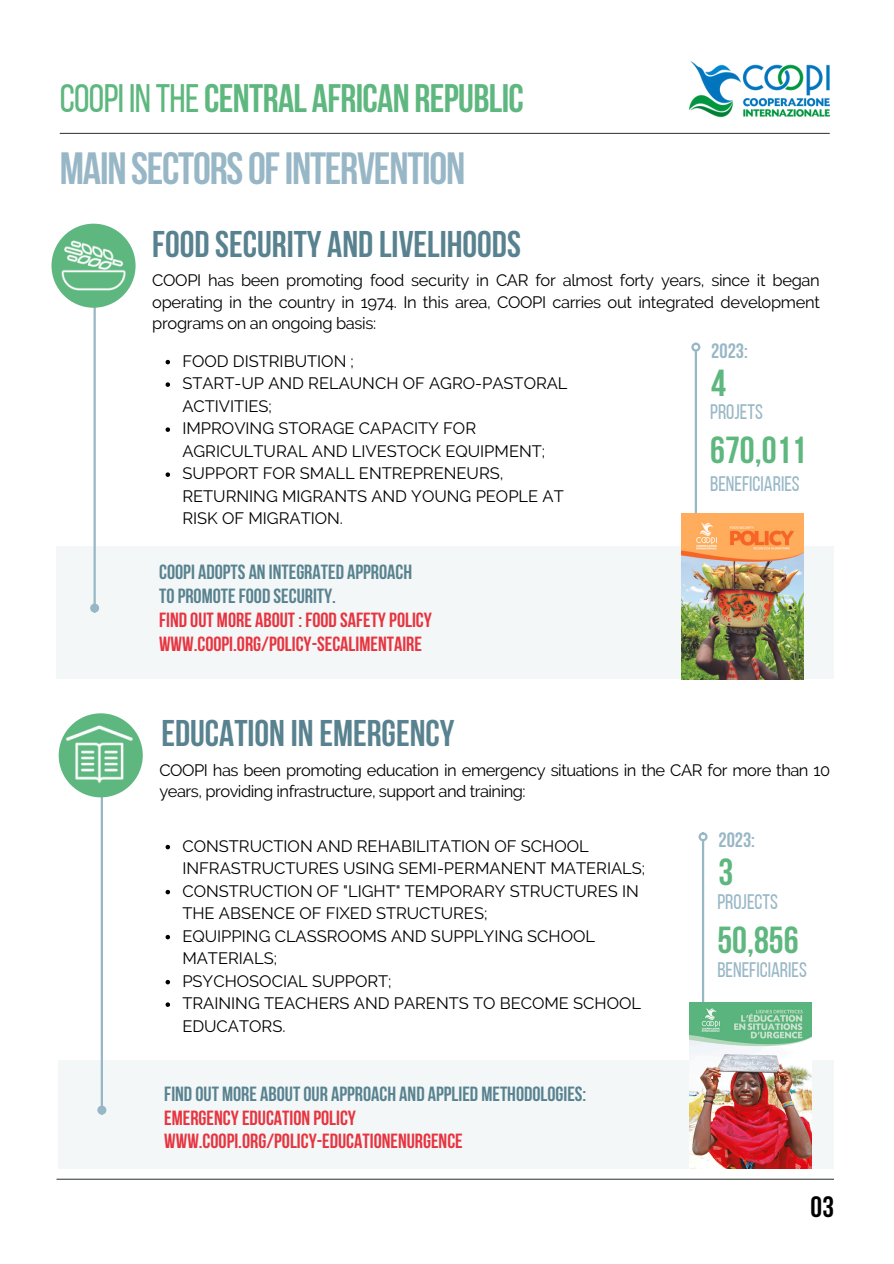
<style>
.page{position:relative;width:894px;height:1264px;background:#fff}
.page>*{position:absolute;margin:0;border:0;box-sizing:border-box;transform-origin:0 0}
.t1{font:700 45px "Bebas Neue";letter-spacing:-.025em;color:#98b7c6}
.t2{font:700 39.6px "Bebas Neue";letter-spacing:-.015em;color:#5db77e}
.t3{font:700 37.5px "Bebas Neue";color:#5db77e}
.t4{font:700 37.05px "Bebas Neue";color:#58828f}
.t5{font:700 29.25px "Bebas Neue";color:#000}
.t6{font:21px "Bebas Neue";color:#98b7c6}
.t7{font:700 20.7px "Bebas Neue";color:#98b7c6}
.t8{font:700 20.4px/24px "Bebas Neue";color:#e7343f}
.t9{font:16.5px/22.5px "Raleway";color:#000}
.t10{font:16.5px/21.3px "Raleway";letter-spacing:-.03em;color:#000}
.s1{font-weight:400}
.s2{color:#58828f}
</style>
<div class="page">
<div style="left:56px;top:546px;width:777px;height:133px;background:#f3f7f8"></div>
<hr style="left:93px;top:305px;width:3px;height:299px;background:#98b7c6">
<div style="left:91px;top:604px;width:7px;height:7px;background:#98b7c6;border-radius:50%"></div>
<div style="left:90px;top:603px;width:9px;height:9px;border:2px solid #98b7c6;border-radius:50%"></div>
<div style="left:51px;top:224px;width:84px;height:84px;background:#5db77e;border-radius:50%"></div>
<hr style="left:56px;top:1178px;width:777px;height:1px;background:#414747">
<img style="left:689px;top:62px;width:140px;height:56px">
<hr style="left:60px;top:133px;width:769px;height:1px;background:#414747">
<hr style="left:694px;top:351px;width:2px;height:189px;background:#98b7c6">
<div style="left:691px;top:342px;width:9px;height:9px;border:2px solid #98b7c6;border-radius:50%"></div>
<img style="left:681px;top:513px;width:122px;height:166px">
<div style="left:59px;top:1060px;width:774px;height:108px;background:#f3f7f8"></div>
<hr style="left:101px;top:790px;width:2px;height:316px;background:#98b7c6">
<div style="left:98px;top:1106px;width:7px;height:7px;background:#98b7c6;border-radius:50%"></div>
<div style="left:97px;top:1105px;width:9px;height:9px;border:2px solid #98b7c6;border-radius:50%"></div>
<div style="left:59px;top:713px;width:84px;height:84px;background:#5db77e;border-radius:50%"></div>
<img style="left:66px;top:718px;width:68px;height:75px">
<hr style="left:701px;top:840px;width:3px;height:189px;background:#98b7c6">
<div style="left:698px;top:832px;width:9px;height:9px;border:2px solid #98b7c6;border-radius:50%"></div>
<img style="left:689px;top:1002px;width:122px;height:166px">
<img style="left:57px;top:226px;width:78px;height:75px">
<svg style="left:165px;top:360px;width:5px;height:4px"></svg>
<svg style="left:165px;top:382px;width:5px;height:5px"></svg>
<svg style="left:165px;top:427px;width:5px;height:5px"></svg>
<svg style="left:165px;top:472px;width:5px;height:5px"></svg>
<svg style="left:165px;top:844px;width:5px;height:5px"></svg>
<svg style="left:165px;top:889px;width:5px;height:5px"></svg>
<svg style="left:165px;top:934px;width:5px;height:5px"></svg>
<svg style="left:165px;top:979px;width:5px;height:5px"></svg>
<svg style="left:165px;top:1002px;width:5px;height:4px"></svg>
<h1 class="t2" style="left:60px;top:82px;width:465px"><span class="s1">COOPI IN THE</span>CENTRAL AFRICAN REPUBLIC</h1>
<h4 class="t1" style="left:60px;top:150px;width:407px">MAINSECTORSOFINTERVENTION</h4>
<h3 class="t4" style="left:152px;top:229px;width:370px">FOOD SECURITY AND LIVELIHOODS</h3>
<p class="t9" style="left:152px;top:270px;width:669px;line-height:21.3px;text-align:justify">COOPI has been promoting food security in CAR for almost forty years, since it began operating in the country in 1974. In this area, COOPI carries out integrated development programs on an ongoing basis:</p>
<p class="t9" style="left:182px;top:349px;width:173px">FOOD DISTRIBUTION ;</p>
<p class="t9" style="left:182px;top:372px;width:386px">START-UP AND RELAUNCH OF AGRO-PASTORAL<br>ACTIVITIES;</p>
<p class="t9" style="left:182px;top:417px;width:364px">IMPROVING STORAGE CAPACITY FOR<br>AGRICULTURAL AND LIVESTOCK EQUIPMENT;</p>
<h5 class="t9" style="left:182px;top:462px;width:383px">SUPPORT FOR SMALL ENTREPRENEURS,<br>RETURNING MIGRANTS AND YOUNG PEOPLE AT<br>RISK OF MIGRATION.</h5>
<p class="t8" style="left:159px;top:562px;width:274px"><span class="s2">COOPI ADOPTS AN INTEGRATED APPROACH TOPROMOTEFOOD SECURITY.<br></span>FIND OUT MORE ABOUT: FOOD SAFETYPOLICY WWW.COOPI.ORG/POLICY-SECALIMENTAIRE</p>
<h3 class="t4" style="left:161px;top:718px;width:294px">EDUCATION IN EMERGENCY</h3>
<p class="t7" style="left:711px;top:342px;width:38px">2023:</p>
<h6 class="t3" style="left:711px;top:367px;width:16px">4</h6>
<p class="t6" style="left:710px;top:403px;width:54px">PROJETS</p>
<h3 class="t3" style="left:710px;top:435px;width:98px">670,011</h3>
<h5 class="t6" style="left:710px;top:475px;width:91px">BENEFICIARIES</h5>
<h5 class="t10" style="left:159px;top:759px;width:672px">COOPI has been promoting education in emergency situations in the CAR for more than 10 years, providing infrastructure, support and training:</h5>
<h3 class="t9" style="left:182px;top:834px;width:464px">CONSTRUCTION AND REHABILITATION OF SCHOOL<br>INFRASTRUCTURES USING SEMI-PERMANENT MATERIALS;</h3>
<h5 class="t9" style="left:182px;top:879px;width:458px">CONSTRUCTION OF "LIGHT" TEMPORARY STRUCTURES IN<br>THE ABSENCE OF FIXED STRUCTURES;</h5>
<p class="t9" style="left:182px;top:924px;width:414px">EQUIPPING CLASSROOMS AND SUPPLYING SCHOOL<br>MATERIALS;</p>
<h6 class="t9" style="left:182px;top:969px;width:211px">PSYCHOSOCIAL SUPPORT;</h6>
<p class="t9" style="left:182px;top:992px;width:460px">TRAINING TEACHERS AND PARENTS TO BECOME SCHOOL<br>EDUCATORS.</p>
<p class="t7" style="left:718px;top:831px;width:38px">2023:</p>
<p class="t3" style="left:718px;top:857px;width:16px">3</p>
<p class="t6" style="left:717px;top:893px;width:62px">PROJECTS</p>
<p class="t3" style="left:717px;top:924px;width:83px">50,856</p>
<p class="t6" style="left:717px;top:961px;width:91px">BENEFICIARIES</p>
<h4 class="t8" style="left:164px;top:1083px;width:423px"><span class="s2">FIND OUT MORE ABOUTOUR APPROACH AND APPLIED METHODOLOGIES:<br></span>EMERGENCYEDUCATION POLICY<br>WWW.COOPI.ORG/POLICY-EDUCATIONENURGENCE</h4>
<p class="t5" style="left:810px;top:1194px;width:25px">03</p>
</div>
